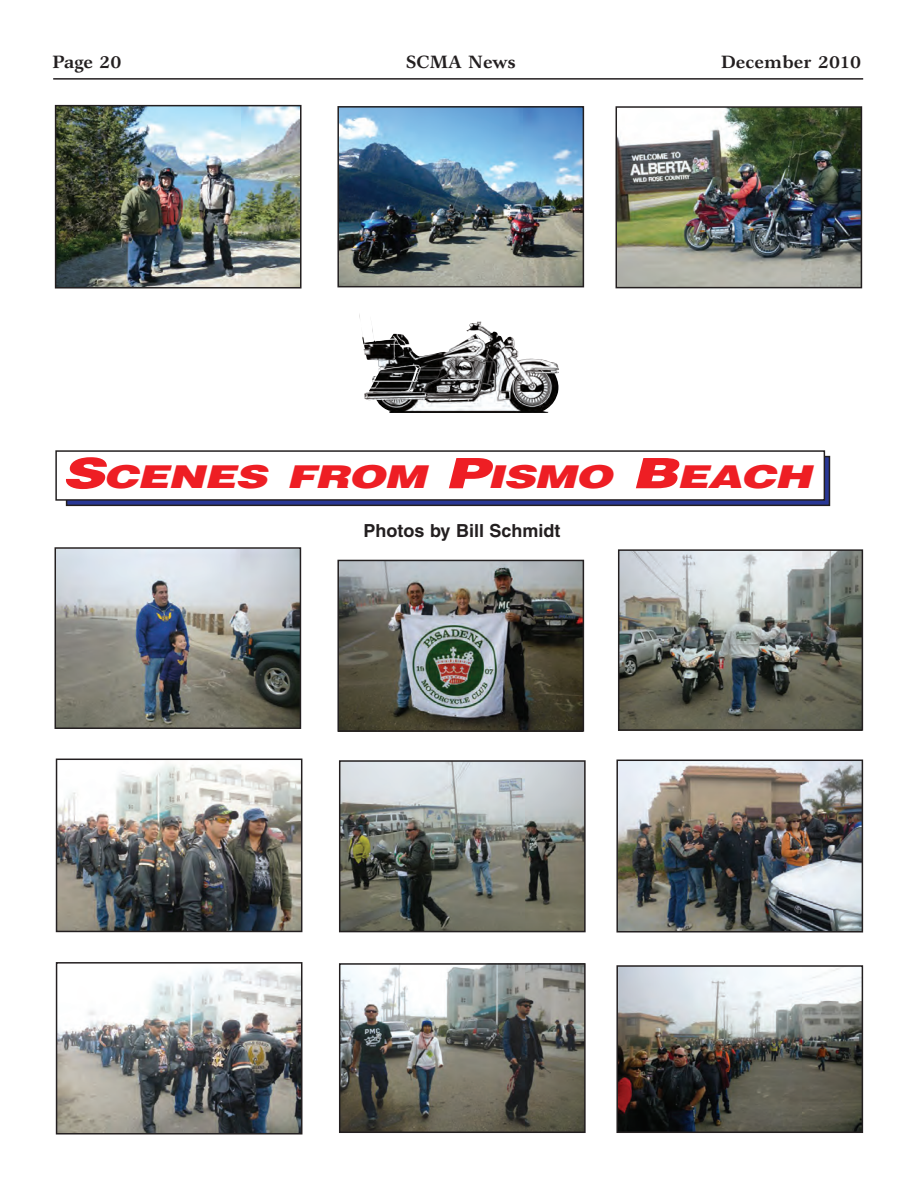
<style>
.page{position:relative;width:918px;height:1188px;background:#fff}
.page>*{position:absolute;margin:0;border:0;box-sizing:border-box;transform-origin:0 0}
.t1{font:italic 900 31.5px "Helvetica";color:#ee1e24;scale:1.41 1}
.t2{font:700 18px "Garth Graphic";color:#231f20}
.t3{font:700 18px "Helvetica";color:#231f20}
.s1{font-size:42px}
</style>
<div class="page">
<hr style="left:53px;top:78px;width:810px;height:2px;background:#231f20">
<img style="left:359px;top:314px;width:200px;height:99px">
<img style="left:340px;top:109px;width:241px;height:175px">
<div style="left:337px;top:106px;width:247px;height:181px;border:2px solid #231f20"></div>
<img style="left:58px;top:108px;width:241px;height:178px">
<div style="left:55px;top:105px;width:247px;height:184px;border:2px solid #231f20"></div>
<img style="left:619px;top:109px;width:240px;height:176px">
<div style="left:616px;top:106px;width:246px;height:182px;border:2px solid #231f20"></div>
<div style="left:67px;top:457px;width:762px;height:48px;background:#293795"></div>
<div style="left:66px;top:456px;width:764px;height:50px;border:1px solid #231f20"></div>
<div style="left:56px;top:451px;width:768px;height:49px;background:#fff"></div>
<div style="left:55px;top:450px;width:770px;height:51px;border:1px solid #231f20"></div>
<img style="left:340px;top:563px;width:241px;height:166px">
<div style="left:337px;top:560px;width:247px;height:172px;border:2px solid #231f20"></div>
<img style="left:58px;top:550px;width:240px;height:176px">
<div style="left:55px;top:547px;width:246px;height:182px;border:2px solid #231f20"></div>
<img style="left:621px;top:552px;width:239px;height:176px">
<div style="left:618px;top:549px;width:245px;height:182px;border:2px solid #231f20"></div>
<img style="left:342px;top:966px;width:241px;height:164px">
<div style="left:339px;top:963px;width:247px;height:170px;border:2px solid #231f20"></div>
<img style="left:342px;top:763px;width:241px;height:166px">
<div style="left:339px;top:760px;width:247px;height:172px;border:2px solid #231f20"></div>
<img style="left:59px;top:968px;width:240px;height:164px">
<div style="left:56px;top:962px;width:246px;height:173px;border:2px solid #231f20"></div>
<img style="left:619px;top:763px;width:241px;height:167px">
<div style="left:616px;top:760px;width:247px;height:173px;border:2px solid #231f20"></div>
<img style="left:59px;top:764px;width:240px;height:165px">
<div style="left:56px;top:759px;width:246px;height:173px;border:2px solid #231f20"></div>
<img style="left:619px;top:968px;width:241px;height:162px">
<div style="left:616px;top:965px;width:247px;height:168px;border:2px solid #231f20"></div>
<p class="t2" style="left:52px;top:55px;width:71px">Page 20</p>
<p class="t2" style="left:406px;top:55px;width:111px">SCMA News</p>
<p class="t2" style="left:721px;top:55px;width:142px">December 2010</p>
<h1 class="t1" style="left:62px;top:466px;width:538px"><span class="s1">S</span>CENES FROM <span class="s1">P</span>ISMO <span class="s1">B</span>EACH</h1>
<p class="t3" style="left:364px;top:524px;width:198px">Photos by Bill Schmidt</p>
</div>
